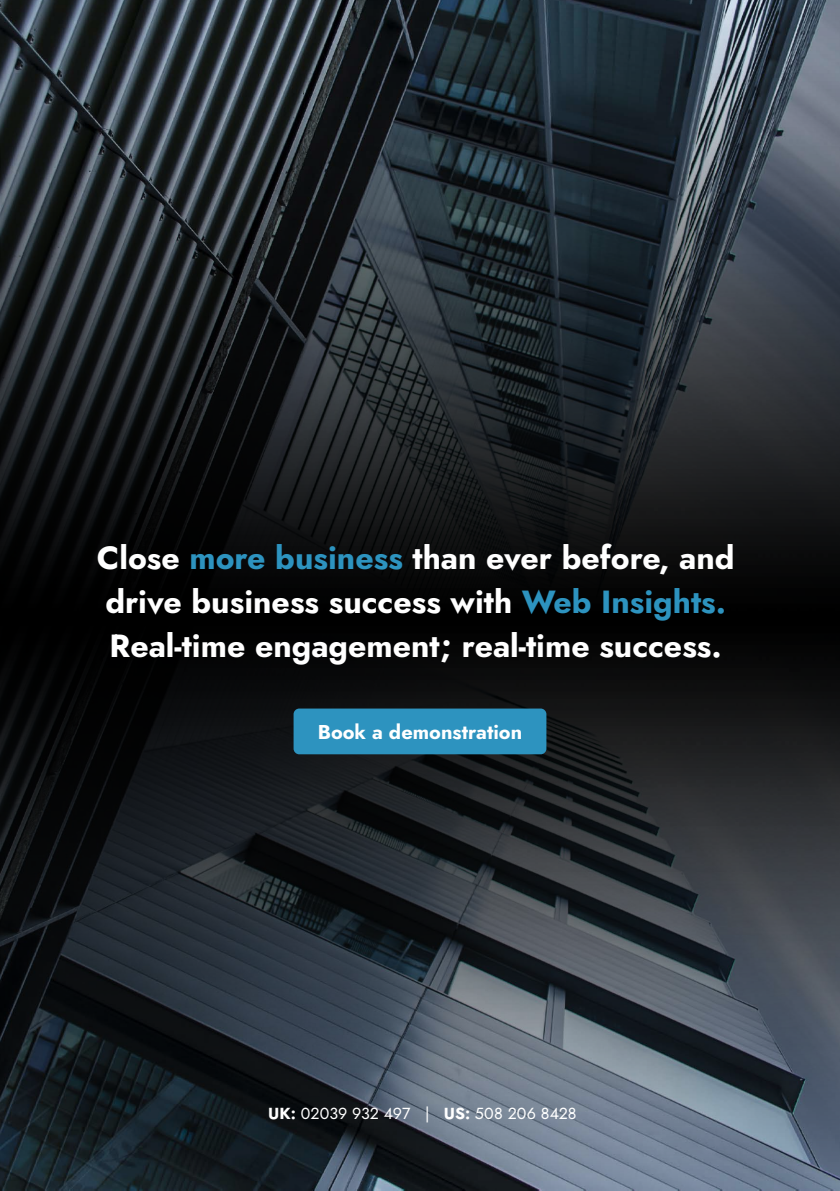
<style>
.page{position:relative;width:840px;height:1191px;background:#fff}
.page>*{position:absolute;margin:0;border:0;box-sizing:border-box;transform-origin:0 0}
.t1{font:700 32px/44px "Jost";color:#fff}
.t2{font:700 20px "Jost";color:#fff}
.t3{font:16px "Jost";color:#fff}
.s1{color:#2d93bf}
.s2{font-weight:700}
</style>
<div class="page">
<img style="left:0;top:0;width:839px;height:1191px">
<div style="left:293px;top:708px;width:253px;height:46px;background:#2d93bf;border-radius:6px"></div>
<p class="t1" style="left:97px;top:536px;width:638px">Close <span class="s1">more business</span> than ever before, and drive business success with <span class="s1">Web Insights.<br></span>Real-time engagement; real-time success.</p>
<p class="t2" style="left:317px;top:718px;width:206px">Book a demonstration</p>
<p class="t3" style="left:268px;top:1102px;width:310px"><span class="s2">UK:</span> 02039 932 497 | <span class="s2">US:</span> 508 206 8428</p>
</div>
